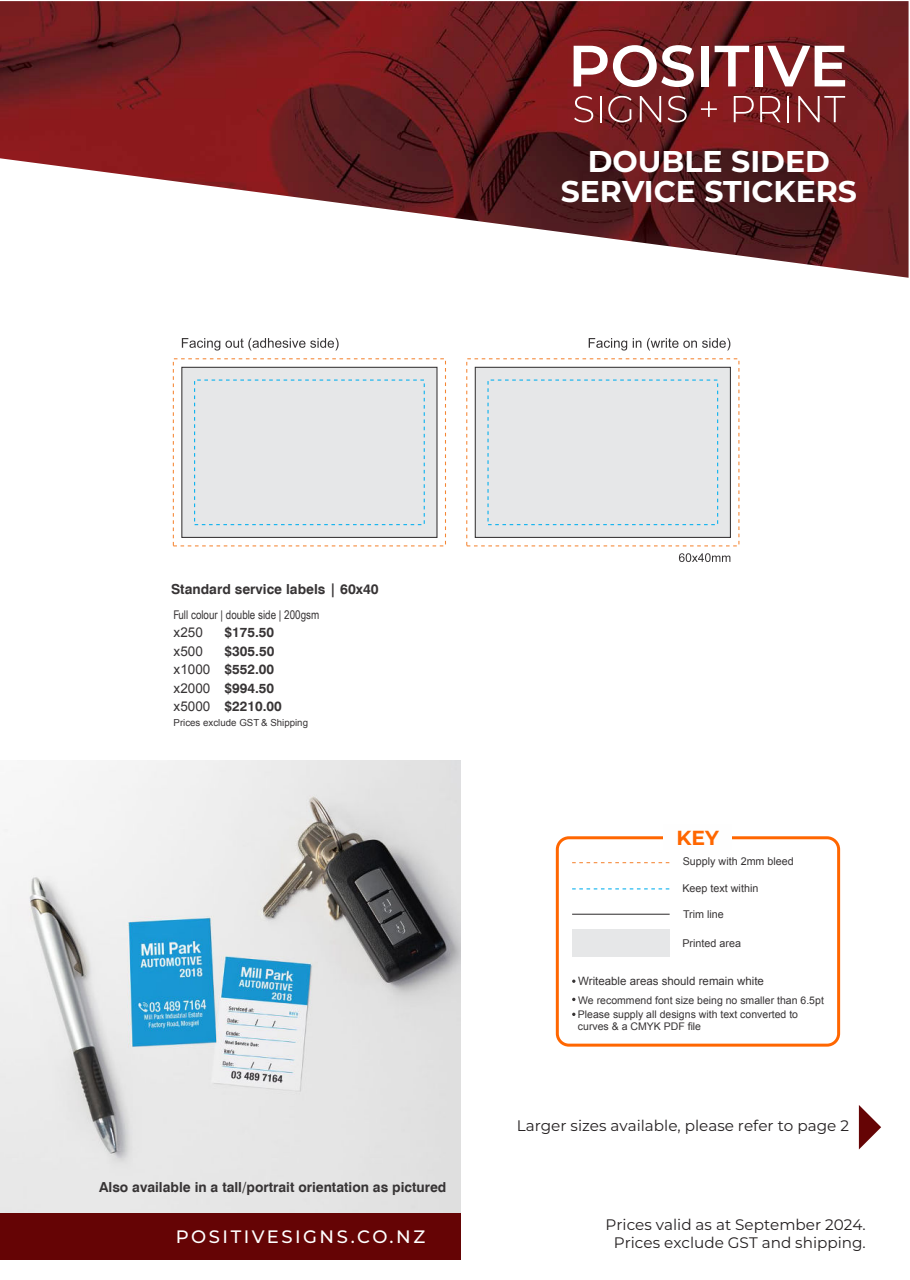
<style>
.page{position:relative;width:910px;height:1280px;background:#fff}
.page>*{position:absolute;margin:0;border:0;box-sizing:border-box;transform-origin:0 0}
.t1{font:700 30px/30px "Montserrat";color:#fff;text-align:center}
.t2{font:700 20.4px "Montserrat";color:#f60}
.t3{font:500 18px "Montserrat";letter-spacing:.14em;color:#fff}
.t4{font:15.15px "Montserrat";color:#231f20}
.t5{font:700 13.8px "Swiss 721 BT";color:#373435}
.t6{font:700 13.5px/18.6px "Swiss 721 BT";color:#373435}
.t7{font:13.5px "Arial";color:#373435}
.t8{font:12px "Arial Narrow";color:#373435}
.t9{font:11.55px "Arial";color:#373435}
.t10{font:10.8px "Arial";color:#373435}
.t11{font:10.5px/14.5px "Arial";color:#373435}
.t12{font:9.75px "Arial";color:#373435}
.s1{font-family:"Arial";font-weight:400}
</style>
<div class="page">
<img style="left:1px;top:760px;width:460px;height:453px">
<div style="left:556px;top:836px;width:284px;height:211px;border:3px solid #f60;border-radius:12px"></div>
<div style="left:664px;top:824px;width:68px;height:26px;background:#fefefe"></div>
<svg style="left:572px;top:862px;width:98px;height:1px"></svg>
<svg style="left:572px;top:888px;width:98px;height:1px"></svg>
<hr style="left:572px;top:914px;width:98px;height:1px;background:#373435">
<div style="left:572px;top:929px;width:98px;height:28px;background:#e6e7e8"></div>
<img style="left:0;top:1px;width:908px;height:277px">
<svg style="left:574px;top:45px;width:120px;height:42px"></svg>
<div style="left:701px;top:46px;width:8px;height:40px;background:#fff"></div>
<svg style="left:715px;top:46px;width:34px;height:40px"></svg>
<div style="left:755px;top:46px;width:7px;height:40px;background:#fff"></div>
<svg style="left:767px;top:46px;width:78px;height:40px"></svg>
<svg style="left:574px;top:96px;width:19px;height:26px"></svg>
<hr style="left:600px;top:96px;width:2px;height:26px;background:#fff">
<svg style="left:608px;top:96px;width:23px;height:26px"></svg>
<svg style="left:640px;top:96px;width:21px;height:26px"></svg>
<svg style="left:668px;top:96px;width:19px;height:26px"></svg>
<svg style="left:701px;top:101px;width:16px;height:16px"></svg>
<svg style="left:734px;top:96px;width:20px;height:26px"></svg>
<svg style="left:760px;top:96px;width:21px;height:26px"></svg>
<hr style="left:787px;top:96px;width:2px;height:26px;background:#fff">
<svg style="left:798px;top:96px;width:47px;height:26px"></svg>
<svg style="left:679px;top:553px;width:51px;height:9px"></svg>
<div style="left:181px;top:367px;width:256px;height:171px;background:#e6e7e8;border:1px solid #373435"></div>
<svg style="left:182px;top:338px;width:157px;height:13px"></svg>
<svg style="left:589px;top:338px;width:141px;height:13px"></svg>
<div style="left:475px;top:367px;width:256px;height:171px;background:#e6e7e8;border:1px solid #373435"></div>
<div style="left:0;top:1213px;width:461px;height:46px;background:#650405"></div>
<svg style="left:859px;top:1105px;width:22px;height:44px"></svg>
<h1 class="t1" style="left:561px;top:147px;width:298px">DOUBLE SIDED<br>SERVICE STICKERS</h1>
<h3 class="t5" style="left:171px;top:584px;width:209px">Standard service labels | 60x40</h3>
<p class="t8" style="left:174px;top:610px;width:147px">Full colour | double side | 200gsm</p>
<p class="t7" style="left:174px;top:627px;width:31px">x250</p>
<p class="t6" style="left:224px;top:624px;width:51px">$175.50</p>
<p class="t7" style="left:174px;top:646px;width:31px">x500</p>
<p class="t6" style="left:174px;top:643px;width:110px;text-indent:51px">$305.50 <span class="s1">x1000</span> $552.00 <span class="s1">x2000</span> $994.50 <span class="s1">x5000</span> $2210.00</p>
<p class="t12" style="left:174px;top:719px;width:136px">Prices exclude GST &amp; Shipping</p>
<h3 class="t5" style="left:99px;top:1182px;width:349px">Also available in a tall/portrait orientation as pictured</h3>
<h3 class="t3" style="left:176px;top:1226px;width:251px">POSITIVESIGNS.CO.NZ</h3>
<h2 class="t2" style="left:676px;top:826px;width:44px">KEY</h2>
<p class="t10" style="left:683px;top:858px;width:113px">Supply with 2mm bleed</p>
<p class="t10" style="left:682px;top:884px;width:77px">Keep text within</p>
<p class="t10" style="left:683px;top:910px;width:42px">Trim line</p>
<p class="t10" style="left:682px;top:939px;width:60px">Printed area</p>
<p class="t9" style="left:578px;top:977px;width:187px">Writeable areas should remain white</p>
<p class="t11" style="left:578px;top:994px;width:247px">We recommend font size being no smaller than 6.5pt<br>Please supply all designs with text converted to</p>
<p class="t11" style="left:578px;top:1019px;width:125px">curves &amp; a CMYK PDF file</p>
<h3 class="t4" style="left:517px;top:1119px;width:334px">Larger sizes available, please refer to page 2</h3>
<h3 class="t4" style="left:606px;top:1219px;width:262px">Prices valid as at September 2024.</h3>
<h3 class="t4" style="left:614px;top:1237px;width:254px">Prices exclude GST and shipping.</h3>
</div>
